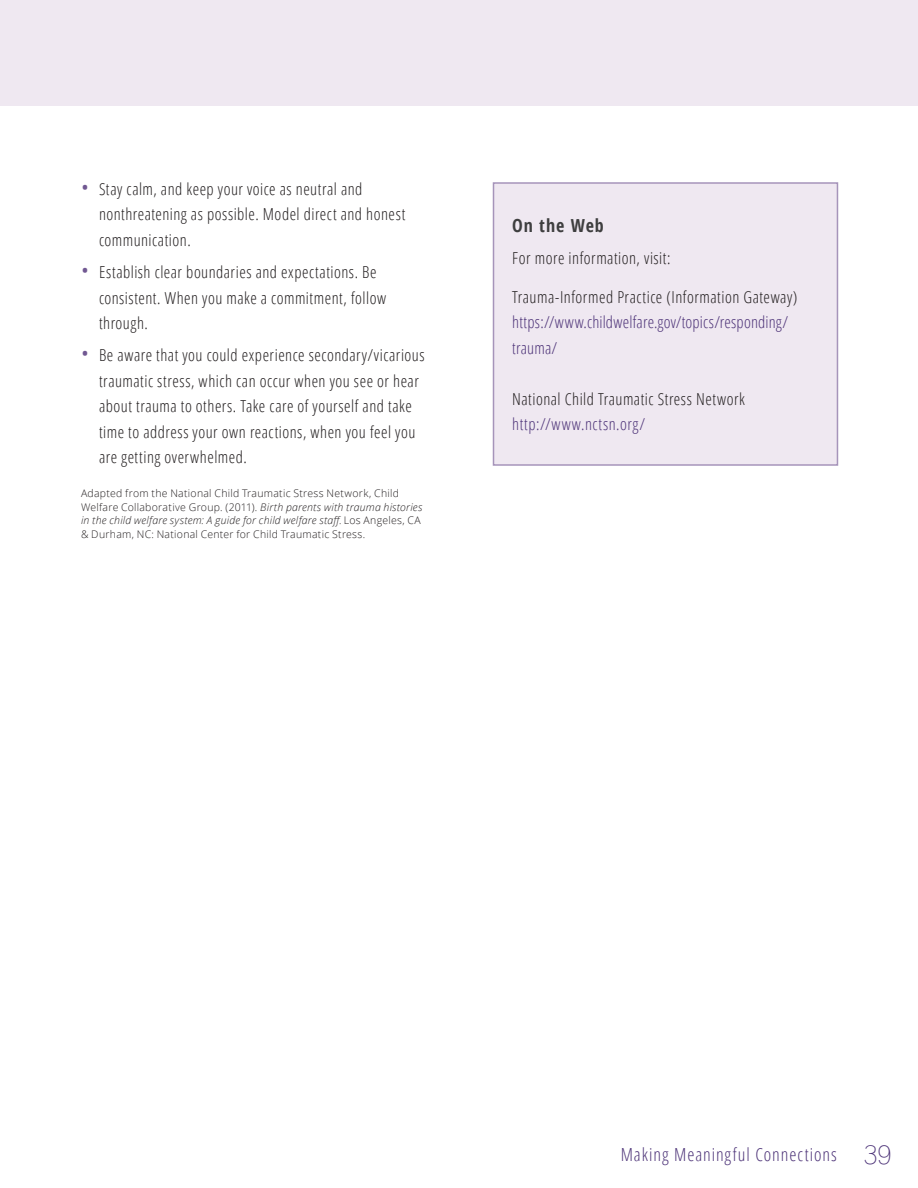
<style>
.page{position:relative;width:918px;height:1188px;background:#fff}
.page>*{position:absolute;margin:0;border:0;box-sizing:border-box;transform-origin:0 0}
.t1{font:300 condensed 18px "Open Sans";letter-spacing:.05em;color:#4d3378}
.t2{font:700 condensed 18px "Open Sans";letter-spacing:.055em;color:#3e3e3f}
.t3{font:300 condensed 16.5px/25.5px "Open Sans";letter-spacing:.03em;color:#231f20}
.t4{font:300 condensed 16.5px/25.5px "Open Sans";letter-spacing:.025em;color:#4d3378}
.t5{font:300 10.5px/13.5px "Open Sans";letter-spacing:.025em;color:#231f20}
.s1{font-size:21px;color:#715892}
.s2{font-style:italic}
.s3{color:#231f20}
.s4{color:#4d3378}
.s5{font-family:"Lane";font-weight:400;font-size:27px}
</style>
<div class="page">
<div style="left:0;top:0;width:918px;height:106px;background:#efe8f1"></div>
<div style="left:494px;top:183px;width:343px;height:282px;background:#efe8f1"></div>
<div style="left:493px;top:182px;width:345px;height:284px;border:2px solid #a694ba"></div>
<p class="t3" style="left:99px;top:176px;width:308px;text-indent:-18px"><span class="s1">•</span> Stay calm, and keep your voice as neutral and nonthreatening as possible. Model direct and honest communication.</p>
<p class="t3" style="left:99px;top:259px;width:289px;text-indent:-18px"><span class="s1">•</span> Establish clear boundaries and expectations. Be consistent. When you make a commitment, follow through.</p>
<p class="t3" style="left:99px;top:342px;width:327px;text-indent:-18px"><span class="s1">•</span> Be aware that you could experience secondary/vicarious traumatic stress, which can occur when you see or hear about trauma to others. Take care of yourself and take time to address your own reactions, when you feel you are getting overwhelmed.</p>
<p class="t5" style="left:81px;top:486px;width:343px">Adapted from the National Child Traumatic Stress Network, Child Welfare Collaborative Group. (2011). <span class="s2">Birth parents with trauma histories in the child welfare system: A guide for child welfare staff.</span> Los Angeles, CA &amp; Durham, NC: National Center for Child Traumatic Stress.</p>
<p class="t2" style="left:512px;top:212px;width:93px">On the Web</p>
<p class="t3" style="left:512px;top:244px;width:160px">For more information, visit:</p>
<p class="t4" style="left:512px;top:283px;width:286px"><span class="s3">Trauma-Informed Practice (Information Gateway) </span>https://www.childwelfare.gov/topics/responding/ trauma/</p>
<p class="t3" style="left:512px;top:385px;width:234px">National Child Traumatic Stress Network <span class="s4">http://www.nctsn.org/</span></p>
<p class="t1" style="left:621px;top:1142px;width:272px">Making Meaningful Connections <span class="s5">39</span></p>
</div>
